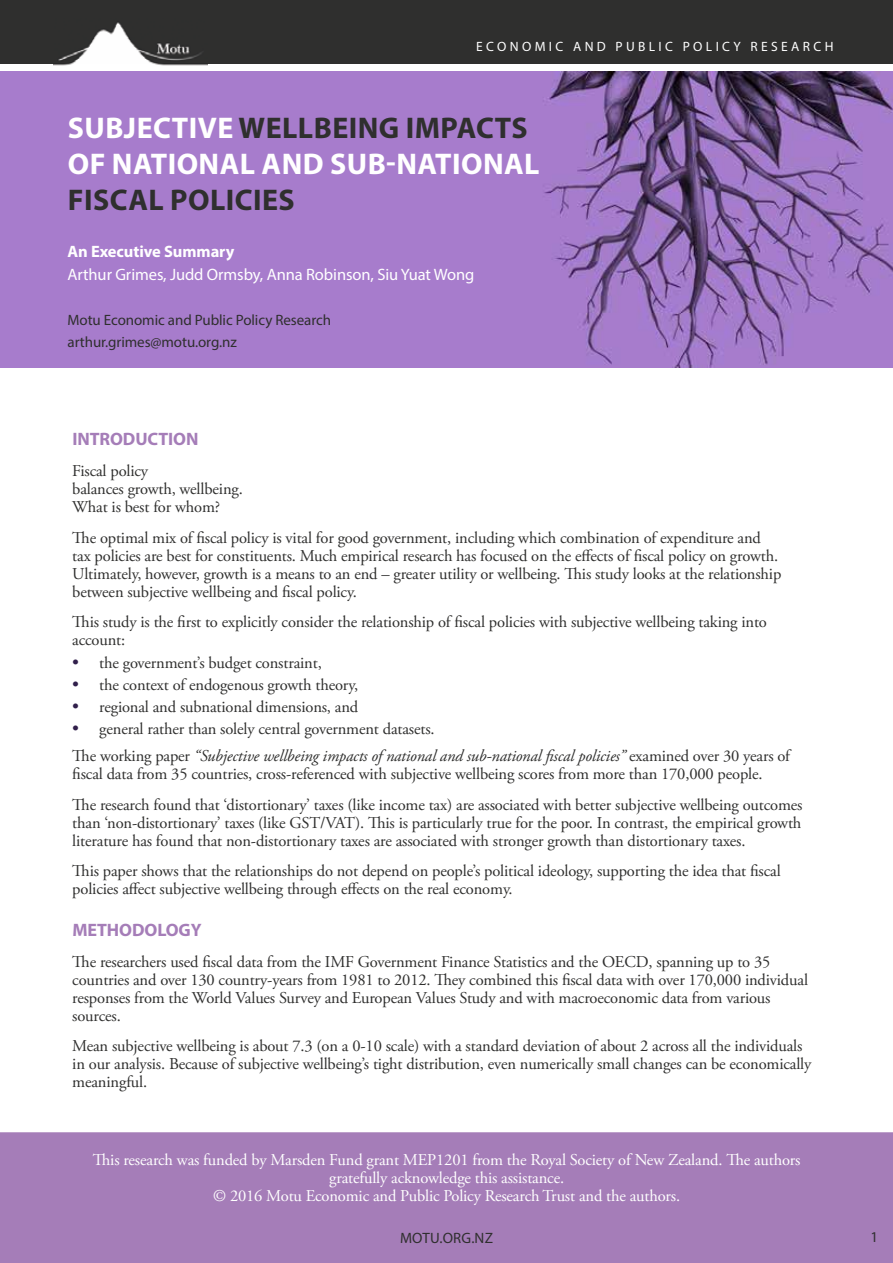
<style>
.page{position:relative;width:893px;height:1263px;background:#fff}
.page>*{position:absolute;margin:0;border:0;box-sizing:border-box;transform-origin:0 0}
.t1{font:700 30px/36px "Myriad Pro";letter-spacing:.015em;color:#fff}
.t2{font:700 30px "Myriad Pro";letter-spacing:.015em;color:#2f2f2e}
.t3{font:700 18px "Myriad Pro";letter-spacing:-.005em;color:#a57db8}
.t4{font:16.5px/18px "Adobe Garamond Pro";letter-spacing:-.01em;color:#2f2f2e}
.t5{font:16.5px/18px "Adobe Garamond Pro";letter-spacing:-.01em;color:#fff;text-align:center}
.t6{font:16.5px "Myriad Pro";letter-spacing:-.005em;color:#fff}
.t7{font:700 16.5px "Myriad Pro";letter-spacing:-.005em;color:#fff}
.t8{font:15px/22.5px "Myriad Pro";letter-spacing:-.005em;color:#2f2f2e}
.t9{font:15px "Myriad Pro";letter-spacing:.015em;color:#2f2f2e}
.t10{font:13.5px "Myriad Pro";letter-spacing:.25em;color:#fff}
.s1{color:#2f2f2e}
.s2{font-size:18px;color:#311f4b}
.s3{font-style:italic}
</style>
<div class="page">
<div style="left:0;top:1132px;width:893px;height:131px;background:#a57db8"></div>
<div style="left:0;top:0;width:893px;height:64px;background:#2f2f2e"></div>
<img style="left:53px;top:22px;width:154px;height:44px">
<img style="left:0;top:71px;width:893px;height:297px">
<p class="t10" style="left:476px;top:38px;width:359px">ECONOMIC AND PUBLIC POLICY RESEARCH</p>
<h1 class="t1" style="left:68px;top:109px;width:473px">SUBJECTIVE <span class="s1">WELLBEING IMPACTS<br></span>OF NATIONAL AND SUB-NATIONAL</h1>
<h1 class="t2" style="left:68px;top:180px;width:228px">FISCAL POLICIES</h1>
<p class="t7" style="left:68px;top:241px;width:168px">An Executive Summary</p>
<p class="t6" style="left:68px;top:264px;width:408px">Arthur Grimes, Judd Ormsby, Anna Robinson, Siu Yuat Wong</p>
<p class="t8" style="left:68px;top:308px;width:265px">Motu Economic and Public Policy Research arthur.grimes@motu.org.nz</p>
<p class="t3" style="left:72px;top:427px;width:128px">INTRODUCTION</p>
<p class="t4" style="left:72px;top:462px;width:172px">Fiscal policy<br>balances growth, wellbeing.<br>What is best for whom?</p>
<p class="t4" style="left:72px;top:529px;width:711px">The optimal mix of fiscal policy is vital for good government, including which combination of expenditure and tax policies are best for constituents. Much empirical research has focused on the effects of fiscal policy on growth.<br>Ultimately, however, growth is a means to an end – greater utility or wellbeing. This study looks at the relationship between subjective wellbeing and fiscal policy.</p>
<p class="t4" style="left:72px;top:614px;width:696px">This study is the first to explicitly consider the relationship of fiscal policies with subjective wellbeing taking into account:</p>
<p class="t4" style="left:72px;top:654px;width:251px"><span class="s2">•</span> the government’s budget constraint,</p>
<p class="t4" style="left:72px;top:676px;width:287px"><span class="s2">•</span> the context of endogenous growth theory,</p>
<p class="t4" style="left:72px;top:698px;width:288px"><span class="s2">•</span> regional and subnational dimensions, and</p>
<p class="t4" style="left:72px;top:716px;width:719px;line-height:26.5px"><span class="s2">•</span> general rather than solely central government datasets.<br>The working paper <span class="s3">“Subjective wellbeing impacts of national and sub-national fiscal policies”</span> examined over 30 years of</p>
<p class="t4" style="left:72px;top:759px;width:732px;line-height:30.8px">fiscal data from 35 countries, cross-referenced with subjective wellbeing scores from more than 170,000 people.<br>The research found that ‘distortionary’ taxes (like income tax) are associated with better subjective wellbeing outcomes</p>
<p class="t4" style="left:72px;top:814px;width:731px">than ‘non-distortionary’ taxes (like GST/VAT). This is particularly true for the poor. In contrast, the empirical growth literature has found that non-distortionary taxes are associated with stronger growth than distortionary taxes.</p>
<p class="t4" style="left:72px;top:863px;width:710px">This paper shows that the relationships do not depend on people’s political ideology, supporting the idea that fiscal policies affect subjective wellbeing through effects on the real economy.</p>
<p class="t3" style="left:72px;top:918px;width:131px">METHODOLOGY</p>
<p class="t4" style="left:72px;top:953px;width:737px">The researchers used fiscal data from the IMF Government Finance Statistics and the OECD, spanning up to 35 countries and over 130 country-years from 1981 to 2012. They combined this fiscal data with over 170,000 individual responses from the World Values Survey and European Values Study and with macroeconomic data from various sources.</p>
<p class="t4" style="left:72px;top:1037px;width:741px">Mean subjective wellbeing is about 7.3 (on a 0-10 scale) with a standard deviation of about 2 across all the individuals in our analysis. Because of subjective wellbeing’s tight distribution, even numerically small changes can be economically meaningful.</p>
<p class="t5" style="left:93px;top:1152px;width:709px">This research was funded by Marsden Fund grant MEP1201 from the Royal Society of New Zealand. The authors gratefully acknowledge this assistance.<br>© 2016 Motu Economic and Public Policy Research Trust and the authors.</p>
<p class="t9" style="left:400px;top:1228px;width:94px">MOTU.ORG.NZ</p>
<p class="t8" style="left:870px;top:1225px;width:9px">1</p>
</div>
